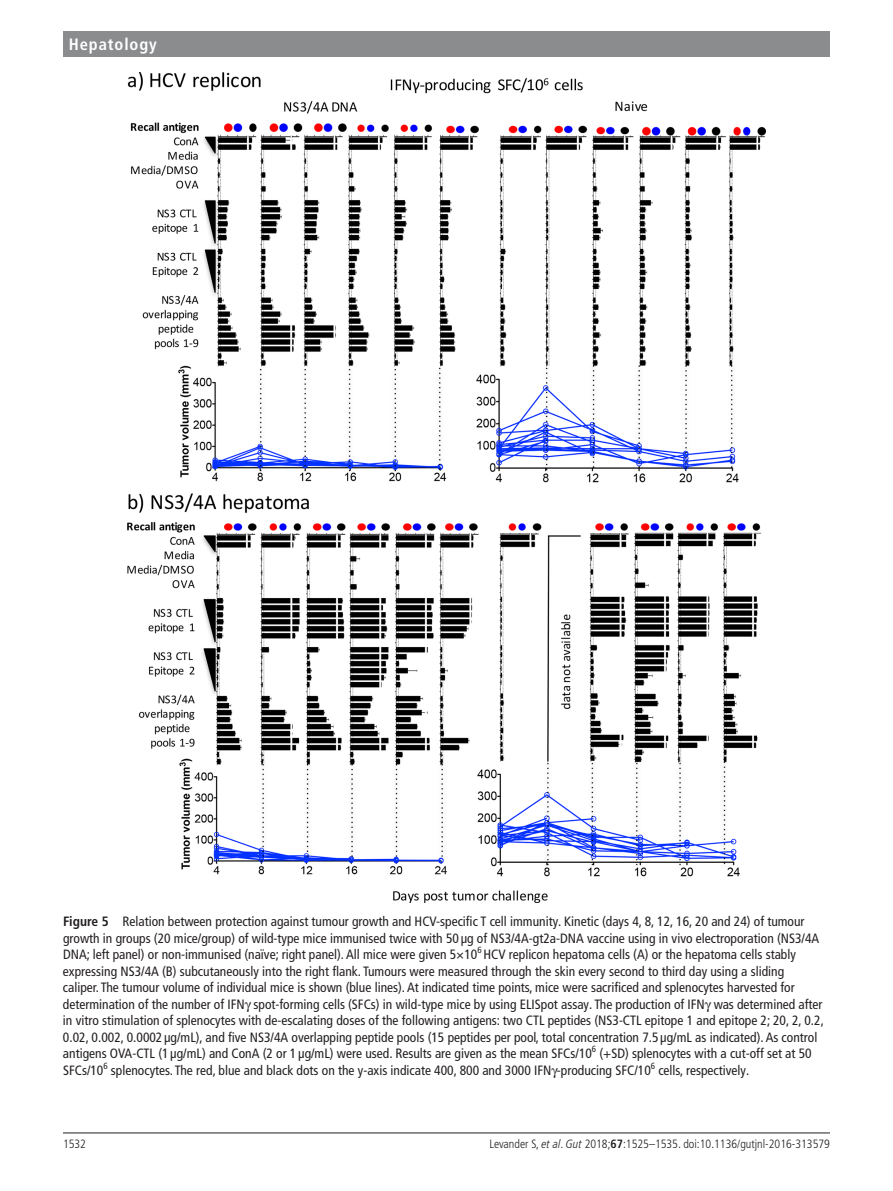
<style>
.page{position:relative;width:893px;height:1191px;background:#fff}
.page>*{position:absolute;margin:0;border:0;box-sizing:border-box;transform-origin:0 0}
.t1{font:700 condensed 16.5px "Frutiger LT Pro";letter-spacing:.055em;color:#fff}
.t2{font:condensed 13.5px/16.5px "Frutiger LT Pro";color:#231f20}
.t3{font:300 condensed 12px "Frutiger LT Pro";color:#231f20}
.s1{font-weight:700}
.s2{font-style:italic}
</style>
<div class="page">
<hr style="left:63px;top:1132px;width:767px;height:1px;background:#231f20">
<div style="left:63px;top:31px;width:767px;height:25px;background:#8a8c8e"></div>
<img style="left:127px;top:72px;width:638px;height:830px">
<p class="t1" style="left:69px;top:34px;width:90px">Hepatology</p>
<p class="t2" style="left:63px;top:913px;width:762px"><span class="s1">Figure 5</span> Relation between protection against tumour growth and HCV-specific T cell immunity. Kinetic (days 4, 8, 12, 16, 20 and 24) of tumour growth in groups (20 mice/group) of wild-type mice immunised twice with 50 µg of NS3/4A-gt2a-DNA vaccine using in vivo electroporation (NS3/4A DNA; left panel) or non-immunised (naïve; right panel). All mice were given 5×10<sup>6</sup> HCV replicon hepatoma cells (A) or the hepatoma cells stably expressing NS3/4A (B) subcutaneously into the right flank. Tumours were measured through the skin every second to third day using a sliding<br>caliper. The tumour volume of individual mice is shown (blue lines). At indicated time points, mice were sacrificed and splenocytes harvested for determination of the number of IFN spot-forming cells (SFCs) in wild-type mice by using ELISpot assay. The production of IFN was determined after in vitro stimulation of splenocytes with de-escalating doses of the following antigens: two CTL peptides (NS3-CTL epitope 1 and epitope 2; 20, 2, 0.2, 0.02, 0.002, 0.0002 µg/mL), and five NS3/4A overlapping peptide pools (15 peptides per pool, total concentration 7.5 µg/mL as indicated). As control antigens OVA-CTL (1 µg/mL) and ConA (2 or 1 µg/mL) were used. Results are given as the mean SFCs/10<sup>6</sup> (+SD) splenocytes with a cut-off set at 50<br>SFCs/10<sup>6</sup> splenocytes. The red, blue and black dots on the y-axis indicate 400, 800 and 3000 IFN -producing SFC/10<sup>6</sup> cells, respectively.</p>
<p class="t3" style="left:63px;top:1136px;width:25px">1532</p>
<p class="t3" style="left:489px;top:1136px;width:342px">Levander S, <span class="s2">et al</span>. <span class="s2">Gut</span> 2018;<span class="s1">67</span>:1525–1535. doi:10.1136/gutjnl-2016-313579</p>
</div>
